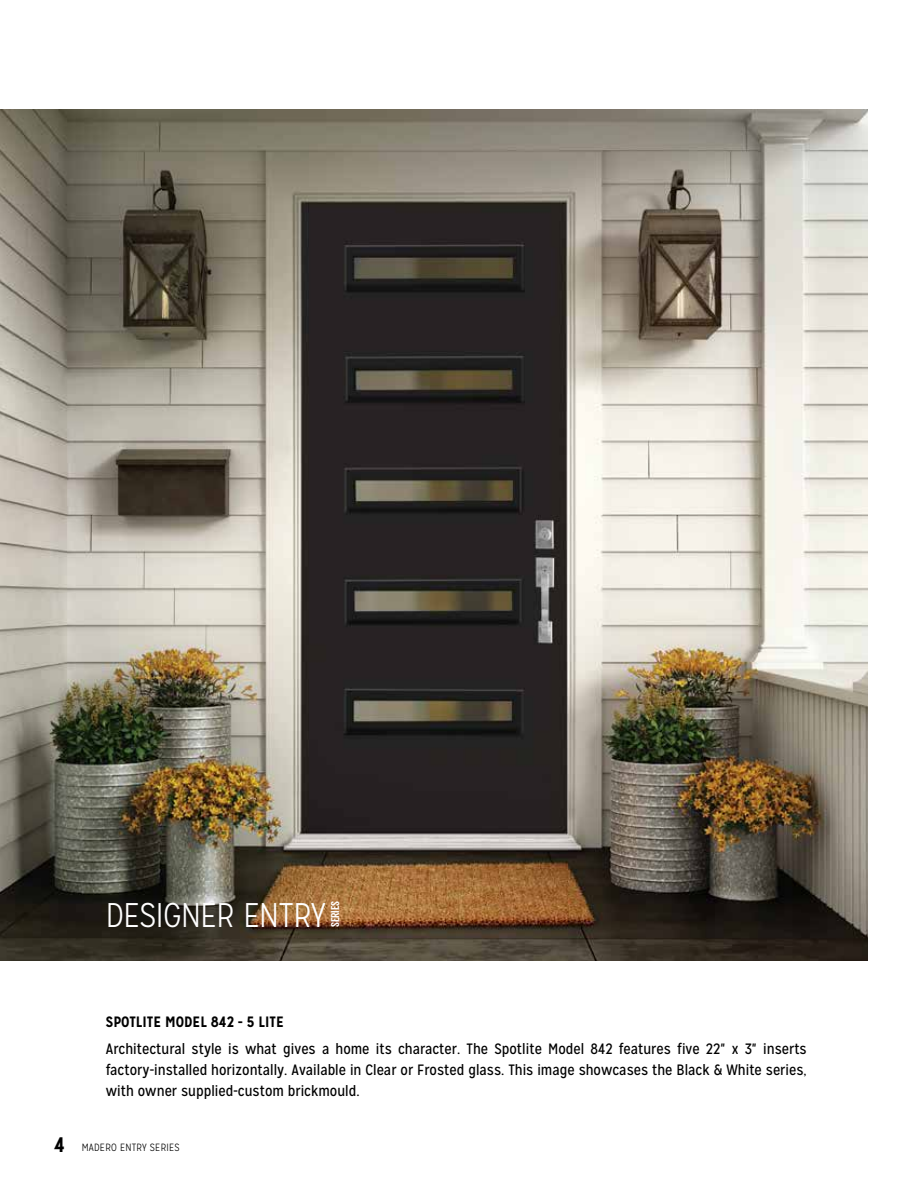
<style>
.page{position:relative;width:918px;height:1188px;background:#fff}
.page>*{position:absolute;margin:0;border:0;box-sizing:border-box;transform-origin:0 0}
.t1{font:300 34.2px "Mission Gothic";letter-spacing:-.015em;color:#fff}
.t2{font:15px/21px "Mission Gothic";color:#000;text-align:justify}
.t3{font:700 15px "Mission Gothic";color:#000}
.t4{font:11.4px "Langdon";color:#fff}
.t5{font:300 10.5px "Mission Gothic";letter-spacing:.02em;color:#000}
.s1{font-weight:700;font-size:21px}
</style>
<div class="page">
<img style="left:0;top:109px;width:868px;height:851px">
<h1 class="t1" style="left:106px;top:895px;width:222px">DESIGNER ENTRY</h1>
<p class="t4" style="left:329px;top:927px;width:28px;rotate:-90deg">SERIES</p>
<p class="t3" style="left:106px;top:1012px;width:180px">SPOTLITE MODEL 842 - 5 LITE</p>
<p class="t2" style="left:106px;top:1039px;width:702px">Architectural style is what gives a home its character. The Spotlite Model 842 features five 22" x 3" inserts factory-installed horizontally. Available in Clear or Frosted glass. This image showcases the Black &amp; White series, with owner supplied-custom brickmould.</p>
<p class="t5" style="left:54px;top:1141px;width:127px"><span class="s1">4</span> MADERO ENTRY SERIES</p>
</div>
